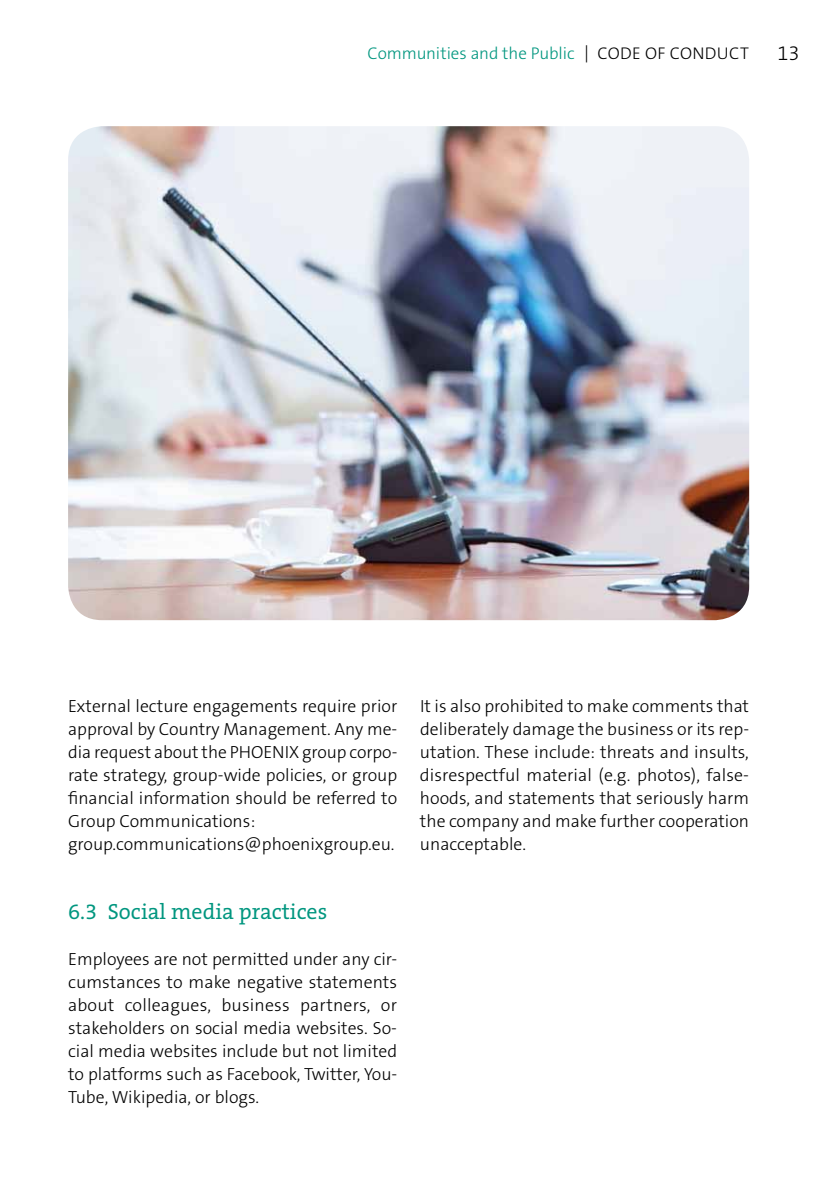
<style>
.page{position:relative;width:840px;height:1191px;background:#fff}
.page>*{position:absolute;margin:0;border:0;box-sizing:border-box;transform-origin:0 0}
.t1{font:22px "The Serif Office";color:#00967f}
.t2{font:300 20px "The Sans Os F";color:#000}
.t3{font:300 17.6px/23px "The Sans Os F";color:#000;text-align:justify}
.t4{font:300 17px "The Sans Os F";color:#00967f}
.s1{color:#000}
</style>
<div class="page">
<img style="left:68px;top:126px;width:680px;height:494px">
<p class="t4" style="left:367px;top:42px;width:382px">Communities and the Public <span class="s1">↕Code of Conduct</span></p>
<p class="t2" style="left:777px;top:40px;width:23px">13</p>
<p class="t3" style="left:68px;top:695px;width:330px">External lecture engagements require prior approval by Country Management. Any me&shy;dia request about the PHOEN</p>
<p class="t3" style="left:68px;top:741px;width:330px;text-align:left;text-indent:216px">IX group corpo&shy;rate strategy, group-wide policies, or group financial information should be referred to Group Communications: group.communications@phoenixgroup.eu.</p>
<p class="t1" style="left:68px;top:897px;width:260px">6.3 Social media practices</p>
<p class="t3" style="left:68px;top:948px;width:330px">E mployees are not permitted under any cir&shy;cumstances to make negative statements about colleagues, business partners, or stakeholders on social media websites. So&shy;cial media websites include but not limited to platforms such as Facebook, Twitter, You-Tube, Wikipedia, or blogs.</p>
<p class="t3" style="left:420px;top:695px;width:330px">It is also prohibited to make comments that deliberately damage the business or its rep&shy;utation. These include: threats and insults, disrespectful material (e.g. photos), false&shy;hoods, and statements that seriously harm the company and make further cooperation unacceptable.</p>
</div>
